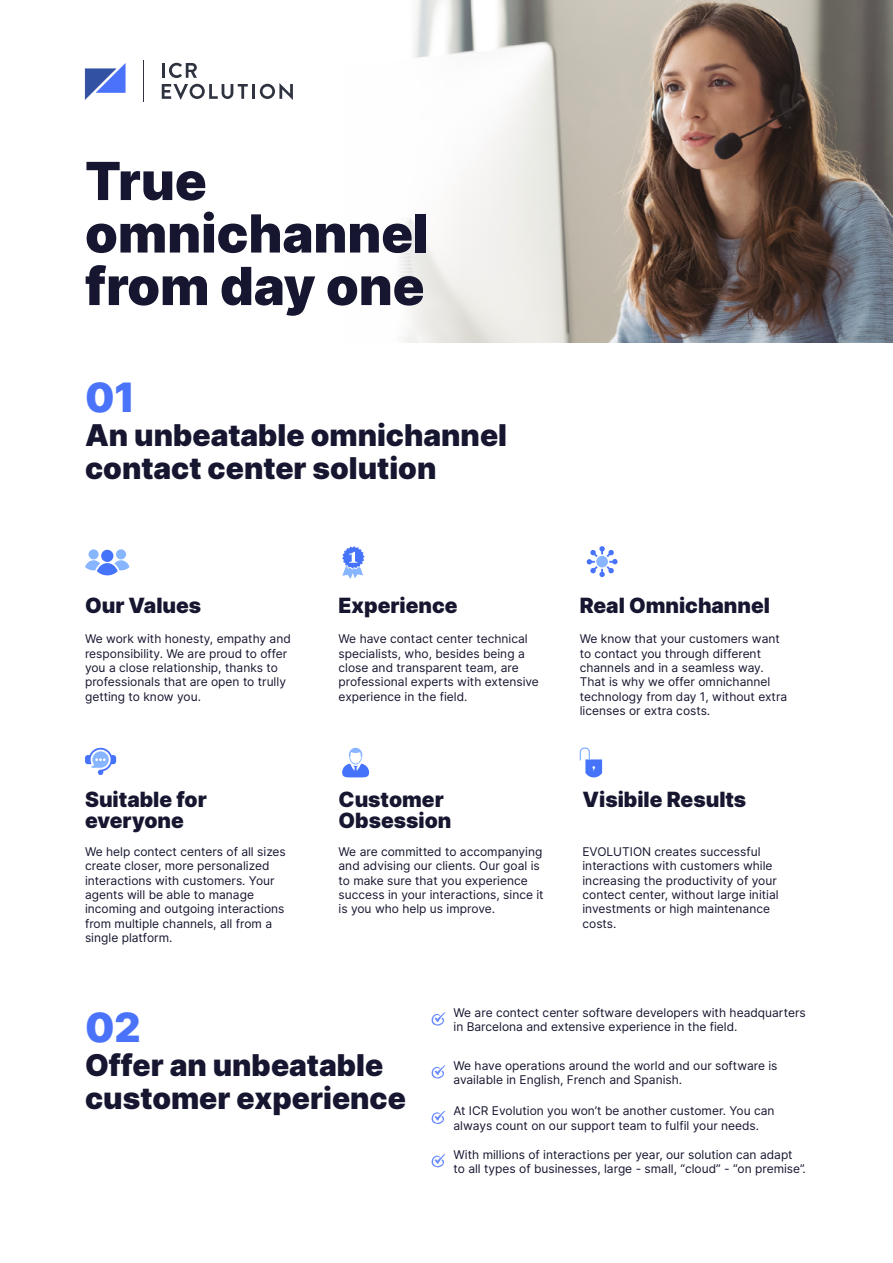
<style>
.page{position:relative;width:893px;height:1263px;background:#fff}
.page>*{position:absolute;margin:0;border:0;box-sizing:border-box;transform-origin:0 0}
.t1{font:900 52.5px/52.5px "Inter";color:#161630}
.t2{font:900 40.5px "Inter";color:#4a73fa}
.t3{font:900 30px/33px "Inter";color:#161630}
.t4{font:900 21px/21px "Inter";color:#161630}
.t5{font:12px/14.4px "Inter";color:#161630}
</style>
<div class="page">
<svg style="left:85px;top:63px;width:41px;height:36px"></svg>
<hr style="left:143px;top:60px;width:1px;height:42px;background:#2e333f">
<svg style="left:162px;top:63px;width:131px;height:37px"></svg>
<img style="left:399px;top:0;width:494px;height:343px">
<div style="left:101px;top:550px;width:12px;height:12px;background:#4573fa;border-radius:50%"></div>
<div style="left:116px;top:549px;width:10px;height:10px;background:#87b5ff;border-radius:50%"></div>
<div style="left:89px;top:549px;width:10px;height:10px;background:#87b5ff;border-radius:50%"></div>
<svg style="left:85px;top:560px;width:45px;height:15px"></svg>
<svg style="left:342px;top:546px;width:23px;height:33px"></svg>
<svg style="left:587px;top:546px;width:31px;height:31px"></svg>
<div style="left:596px;top:556px;width:12px;height:11px;background:#87b5ff;border-radius:50%"></div>
<svg style="left:85px;top:747px;width:31px;height:28px"></svg>
<svg style="left:342px;top:748px;width:27px;height:29px"></svg>
<svg style="left:580px;top:747px;width:22px;height:30px"></svg>
<svg style="left:432px;top:1012px;width:13px;height:14px"></svg>
<svg style="left:432px;top:1065px;width:13px;height:13px"></svg>
<svg style="left:432px;top:1111px;width:13px;height:13px"></svg>
<svg style="left:432px;top:1154px;width:13px;height:13px"></svg>
<h1 class="t1" style="left:85px;top:152px;width:345px">True omnichannel from day one</h1>
<h2 class="t2" style="left:85px;top:368px;width:52px">01</h2>
<h3 class="t3" style="left:85px;top:417px;width:424px">An unbeatable omnichannel contact center solution</h3>
<h3 class="t4" style="left:85px;top:594px;width:118px">Our Values</h3>
<p class="t5" style="left:85px;top:631px;width:207px">We work with honesty, empathy and responsibility. We are proud to offer you a close relationship, thanks to professionals that are open to trully getting to know you.</p>
<h3 class="t4" style="left:339px;top:594px;width:121px">Experience</h3>
<h3 class="t4" style="left:580px;top:594px;width:192px">Real Omnichannel</h3>
<p class="t5" style="left:339px;top:631px;width:202px">We have contact center technical specialists, who, besides being a close and transparent team, are professional experts with extensive experience in the field.</p>
<p class="t5" style="left:580px;top:631px;width:209px">We know that your customers want to contact you through different channels and in a seamless way.<br>That is why we offer omnichannel technology from day 1, without extra licenses or extra costs.</p>
<h3 class="t4" style="left:85px;top:788px;width:123px">Suitable for everyone</h3>
<h3 class="t4" style="left:339px;top:788px;width:114px">Customer<br>Obsession</h3>
<h3 class="t4" style="left:582px;top:788px;width:165px">Visibile Results</h3>
<p class="t5" style="left:85px;top:844px;width:202px">We help contect centers of all sizes create closer, more personalized interactions with customers. Your agents will be able to manage incoming and outgoing interactions from multiple channels, all from a single platform.</p>
<p class="t5" style="left:339px;top:844px;width:207px">We are committed to accompanying and advising our clients. Our goal is to make sure that you experience success in your interactions, since it is you who help us improve.</p>
<p class="t5" style="left:582px;top:844px;width:198px">EVOLUTION creates successful interactions with customers while increasing the productivity of your contect center, without large initial investments or high maintenance costs.</p>
<h2 class="t2" style="left:85px;top:998px;width:57px">02</h2>
<h3 class="t3" style="left:85px;top:1047px;width:323px">Offer an unbeatable customer experience</h3>
<p class="t5" style="left:453px;top:1005px;width:354px">We are contect center software developers with headquarters in Barcelona and extensive experience in the field.</p>
<p class="t5" style="left:453px;top:1058px;width:326px">We have operations around the world and our software is available in English, French and Spanish.</p>
<p class="t5" style="left:453px;top:1103px;width:322px">At ICR Evolution you won’t be another customer. You can always count on our support team to fulfil your needs.</p>
<p class="t5" style="left:453px;top:1146px;width:354px">With millions of interactions per year, our solution can adapt to all types of businesses, large - small, “cloud” - “on premise”.</p>
</div>
